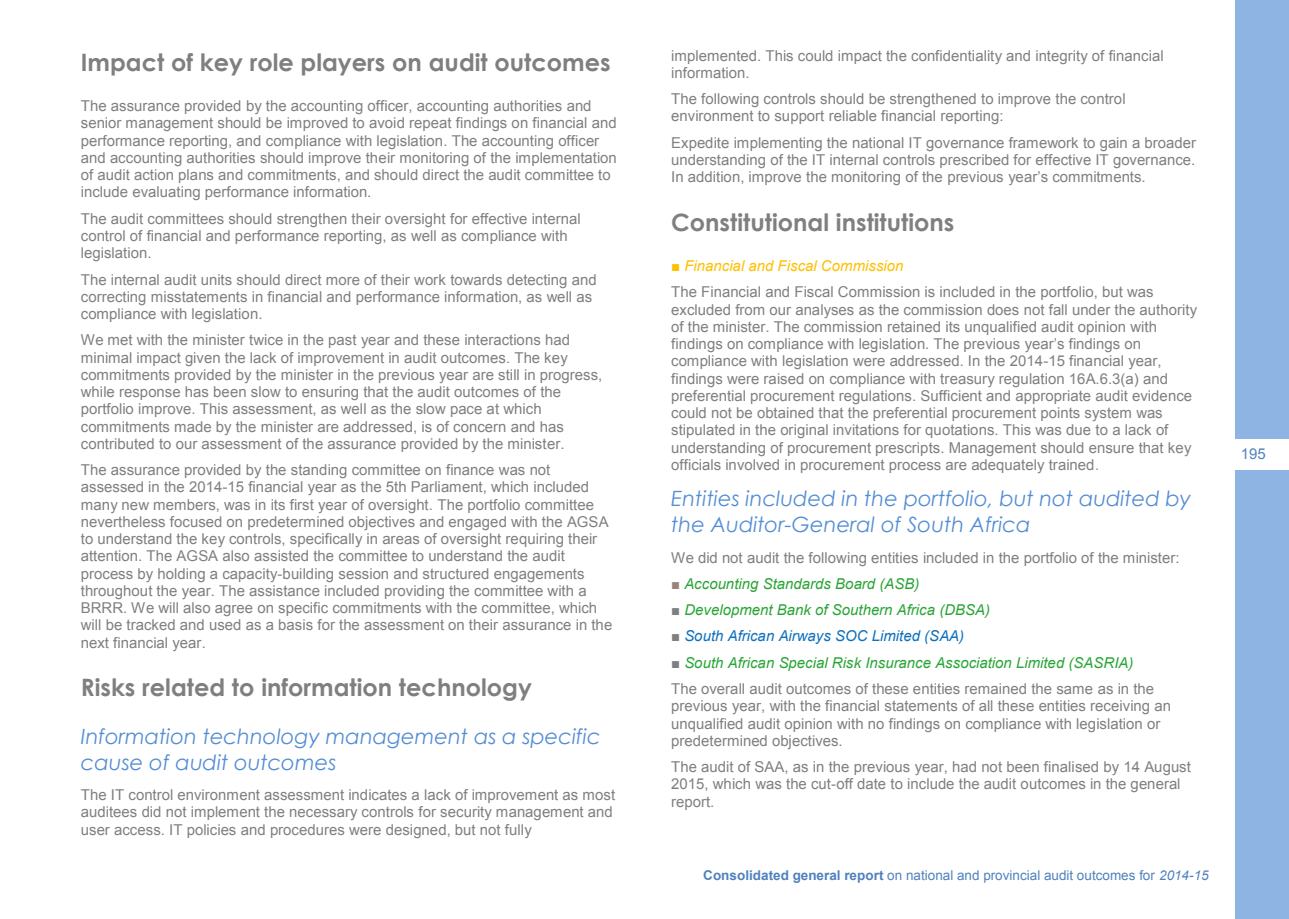
<style>
.page{position:relative;width:1289px;height:919px;background:#fff}
.page>*{position:absolute;margin:0;border:0;box-sizing:border-box;transform-origin:0 0}
.t1{font:700 24px "Century Gothic";color:#7f7f7f}
.t2{font:italic 21px/25.5px "Century Gothic";color:#548dd4}
.t3{font:15px/17.2px "Arial";color:#7f7f7f}
.t4{font:italic 15px "Arial";color:#29a535}
.t5{font:italic 15px "Arial";color:#0d70bd}
.t6{font:italic 15px "Arial";color:#fec000}
.t7{font:15px "Arial";color:#4f81bd}
.t8{font:13.5px "Arial";letter-spacing:.005em;color:#4f81bd}
.s1{color:#97857b}
.s2{font-style:normal;color:#97857b}
.s3{color:#7f7f7f}
.s4{font-weight:700}
.s5{font-style:italic}
</style>
<div class="page">
<div style="left:1235px;top:0;width:53px;height:919px;background:#8eb4e3"></div>
<div style="left:1229px;top:440px;width:59px;height:30px;background:#fff"></div>
<h2 class="t1" style="left:81px;top:47px;width:531px">Impact of key role players on audit outcomes</h2>
<p class="t3" style="left:81px;top:97px;width:537px">The assurance provided by the accounting officer, accounting authorities and senior management should be improved to avoid repeat findings on financial and performance reporting, and compliance with legislation. The accounting officer and accounting authorities should improve their monitoring of the implementation of audit action plans and commitments, and should direct the audit committee to include evaluating performance information.</p>
<p class="t3" style="left:81px;top:210px;width:501px">The audit committees should strengthen their oversight for effective internal control of financial and performance reporting, as well as compliance with legislation.</p>
<p class="t3" style="left:81px;top:271px;width:517px">The internal audit units should direct more of their work towards detecting and correcting misstatements in financial and performance information, as well as compliance with legislation.</p>
<p class="t3" style="left:81px;top:331px;width:523px">We met with the minister twice in the past year and these interactions had minimal impact given the lack of improvement in audit outcomes. The key commitments provided by the minister in the previous year are still in progress, while response has been slow to ensuring that the audit outcomes of the portfolio improve. This assessment, as well as the slow pace at which commitments made by the minister are addressed, is of concern and has contributed to our assessment of the assurance provided by the minister.</p>
<p class="t3" style="left:81px;top:461px;width:533px">The assurance provided by the standing committee on finance was not assessed in the 2014-15 financial year as the 5th Parliament, which included many new members, was in its first year of oversight. The portfolio committee nevertheless focused on predetermined objectives and engaged with the AGSA to understand the key controls, specifically in areas of oversight requiring their attention. The AGSA also assisted the committee to understand the audit process by holding a capacity-building session and structured engagements throughout the year. The assistance included providing the committee with a BRRR. We will also agree on specific commitments with the committee, which will be tracked and used as a basis for the assessment on their assurance in the next financial year.</p>
<h1 class="t1" style="left:81px;top:672px;width:452px">Risks related to information technology</h1>
<h1 class="t2" style="left:81px;top:723px;width:521px">Information technology management as a specific cause of audit outcomes</h1>
<p class="t3" style="left:81px;top:786px;width:536px">The IT control environment assessment indicates a lack of improvement as most auditees did not implement the necessary controls for security management and user access. IT policies and procedures were designed, but not fully</p>
<p class="t3" style="left:671px;top:47px;width:494px">implemented. This could impact the confidentiality and integrity of financial information.</p>
<p class="t3" style="left:671px;top:91px;width:456px">The following controls should be strengthened to improve the control environment to support reliable financial reporting:</p>
<p class="t3" style="left:671px;top:134px;width:526px;text-align:justify">Expedite implementing the national IT governance framework to gain a broader understanding of the IT internal controls prescribed for effective IT governance.<br>In addition, improve the monitoring of the previous year’s commitments.</p>
<h1 class="t1" style="left:671px;top:207px;width:285px">Constitutional institutions</h1>
<p class="t6" style="left:671px;top:256px;width:234px">■ Financial and Fiscal Commission</p>
<p class="t3" style="left:671px;top:283px;width:527px">The Financial and Fiscal Commission is included in the portfolio, but was excluded from our analyses as the commission does not fall under the authority of the minister. The commission retained its unqualified audit opinion with findings on compliance with legislation. The previous year’s findings on compliance with legislation were addressed. In the 2014-15 financial year, findings were raised on compliance with treasury regulation 16A.6.3(a) and preferential procurement regulations. Sufficient and appropriate audit evidence could not be obtained that the preferential procurement points system was stipulated in the original invitations for quotations. This was due to a lack of understanding of procurement prescripts. Management should ensure that key officials involved in procurement process are adequately trained<span class="s1">.</span></p>
<h1 class="t2" style="left:671px;top:485px;width:521px">Entities included in the portfolio, but not audited by the Auditor-General of South Africa</h1>
<p class="t3" style="left:671px;top:549px;width:510px">We did not audit the following entities included in the portfolio of the minister:</p>
<p class="t4" style="left:671px;top:574px;width:249px"><span class="s2">■</span> Accounting Standards Board (ASB)</p>
<p class="t4" style="left:671px;top:600px;width:320px"><span class="s3">■</span> Development Bank of Southern Africa (DBSA)</p>
<p class="t5" style="left:671px;top:626px;width:294px"><span class="s3">■</span> South African Airways SOC Limited (SAA)</p>
<p class="t4" style="left:671px;top:652px;width:463px"><span class="s3">■</span> South African Special Risk Insurance Association Limited (SASRIA)</p>
<p class="t3" style="left:671px;top:680px;width:501px">The overall audit outcomes of these entities remained the same as in the previous year, with the financial statements of all these entities receiving an unqualified audit opinion with no findings on compliance with legislation or predetermined objectives.</p>
<p class="t3" style="left:671px;top:758px;width:521px">The audit of SAA, as in the previous year, had not been finalised by 14 August<br>2015, which was the cut-off date to include the audit outcomes in the general report.</p>
<p class="t8" style="left:703px;top:866px;width:507px"><span class="s4">Consolidated general report</span> on national and provincial audit outcomes for <span class="s5">2014-15</span></p>
<p class="t7" style="left:1240px;top:444px;width:26px">195</p>
</div>
